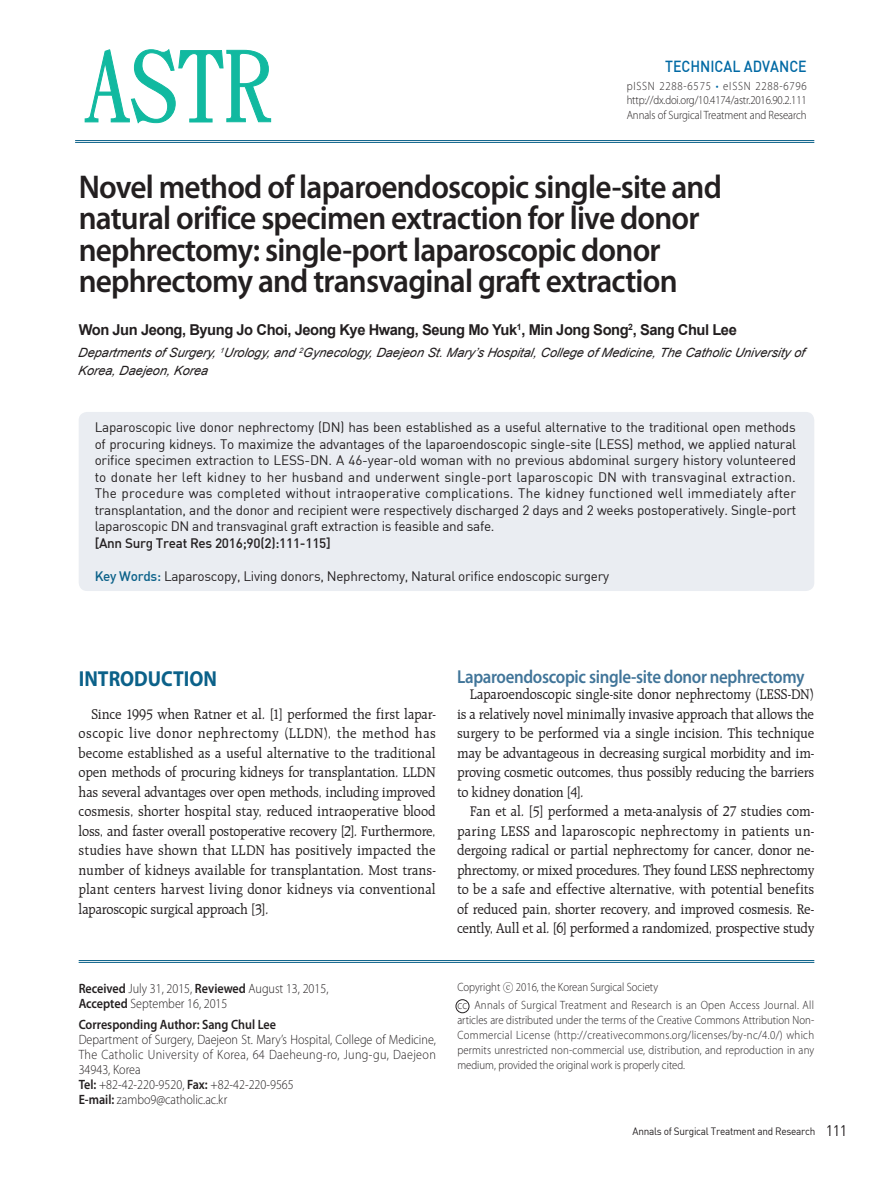
<style>
.page{position:relative;width:893px;height:1191px;background:#fff}
.page>*{position:absolute;margin:0;border:0;box-sizing:border-box;transform-origin:0 0}
.t1{font:600 33px/31.5px "Myriad Pro";letter-spacing:-.025em;color:#231f20;scale:.95 1}
.t2{font:700 21.75px "Myriad Pro";color:#0b6189;scale:.9 1}
.t3{font:600 18.75px "Myriad Pro";letter-spacing:-.02em;color:#417599;scale:.9 1}
.t4{font:15.75px "Dinmed";color:#0069a4;scale:.9 1}
.t5{font:15px/19.5px "Raleigh BT";letter-spacing:-.02em;color:#231f20;text-align:justify;scale:.94 1}
.t6{font:700 15px "Arial";letter-spacing:-.03em;color:#231f20}
.t7{font:13.5px/16.5px "Dinreg";letter-spacing:-.02em;color:#231f20;text-align:justify}
.t8{font:300 13.5px/15px "Myriad Pro";color:#231f20;scale:.9 1}
.t9{font:13.5px "Dinmed";letter-spacing:-.02em;color:#231f20}
.t10{font:600 13.5px "Myriad Pro";color:#231f20;scale:.9 1}
.t11{font:italic 12.75px/18px "Arial";color:#231f20}
.t12{font:300 12px/15px "Myriad Pro";color:#231f20;text-align:justify;scale:.9 1}
.t13{font:300 12px/18px "Myriad Pro";letter-spacing:.025em;color:#231f20;scale:.9 1}
.t14{font:10.5px "Dinreg";letter-spacing:-.025em;color:#231f20;scale:.95 1}
.s1{font-size:12.45px;color:#0069a4}
.s2{font-family:"Dinmed";color:#0b6189}
.s3{font-weight:600}
.s4{font-family:"Ymjo 420";font-weight:400}
.s5{font-size:15px}
</style>
<div class="page">
<svg style="left:84px;top:49px;width:188px;height:75px"></svg>
<hr style="left:75px;top:140px;width:739px;height:1px;background:#0b6189">
<hr style="left:75px;top:142px;width:739px;height:1px;background:#0b6189">
<div style="left:79px;top:412px;width:735px;height:179px;background:#eaedf2;border-radius:9px"></div>
<hr style="left:79px;top:960px;width:735px;height:1px;background:#0b6189">
<hr style="left:79px;top:962px;width:735px;height:1px;background:#0b6189">
<div style="left:456px;top:999px;width:13px;height:14px;border:1px solid #231f20;border-radius:50%"></div>
<p class="t4" style="left:665px;top:56px;width:159px">TECHNICAL ADVANCE</p>
<p class="t12" style="left:627px;top:78px;width:202px">pISSN 2288-6575 <span class="s1">•</span> eISSN 2288-6796 http://dx.doi.org/10.4174/astr.2016.90.2.111<br>Annals of Surgical Treatment and Research</p>
<h1 class="t1" style="left:79px;top:170px;width:679px">Novel method of laparoendoscopic single-site and natural orifice specimen extraction for live donor nephrectomy: single-port laparoscopic donor nephrectomy and transvaginal graft extraction</h1>
<p class="t6" style="left:79px;top:319px;width:660px">Won Jun Jeong, Byung Jo Choi, Jeong Kye Hwang, Seung Mo Yuk<sup>1</sup>, Min Jong Song<sup>2</sup>, Sang Chul Lee</p>
<p class="t11" style="left:78px;top:344px;width:728px">Departments of Surgery, <sup>1</sup>Urology,and <sup>2</sup>Gynecology,Daejeon St.Mary’s Hospital,College of Medicine,The Catholic University of<br>Korea,Daejeon,Korea</p>
<p class="t7" style="left:95px;top:418px;width:703px">Laparoscopic live donor nephrectomy (DN) has been established as a useful alternative to the traditional open methods of procuring kidneys. To maximize the advantages of the laparoendoscopic single-site (LESS) method, we applied natural orifice specimen extraction to LESS-DN. A 46-year-old woman with no previous abdominal surgery history volunteered to donate her left kidney to her husband and underwent single-port laparoscopic DN with transvaginal extraction.<br>The procedure was completed without intraoperative complications. The kidney functioned well immediately after transplantation, and the donor and recipient were respectively discharged 2 days and 2 weeks postoperatively. Single-port laparoscopic DN and transvaginal graft extraction is feasible and safe.</p>
<p class="t9" style="left:95px;top:534px;width:238px">[Ann Surg Treat Res 2016;90(2):111-115]</p>
<p class="t7" style="left:95px;top:567px;width:516px"><span class="s2">Key Words:</span> Laparoscopy, Living donors, Nephrectomy, Natural orifice endoscopic surgery</p>
<h2 class="t2" style="left:79px;top:664px;width:155px">INTRODUCTION</h2>
<p class="t5" style="left:79px;top:704px;width:382px;text-indent:13px">Since 1995 when Ratner et al. [1] performed the first lapar&shy;oscopic live donor nephrectomy (LLDN), the method has become established as a useful alternative to the traditional open methods of procuring kidneys for transplantation. LLDN has several advantages over open methods, including improved cosmesis, shorter hospital stay, reduced intraoperative blood loss, and faster overall postoperative recovery [2]. Furthermore, studies have shown that LLDN has positively impacted the number of kidneys available for transplantation. Most trans&shy;plant centers harvest living donor kidneys via conventional laparoscopic surgical approach [3].</p>
<p class="t8" style="left:79px;top:981px;width:279px"><span class="s3">Received</span> July 31, 2015, <span class="s3">Reviewed</span> August 13, 2015,<br><span class="s3">Accepted</span> September 16, 2015</p>
<p class="t10" style="left:79px;top:1015px;width:221px">Corresponding Author: Sang Chul Lee</p>
<p class="t8" style="left:79px;top:1032px;width:398px">Department of Surgery, Daejeon St. Mary’s Hospital, College of Medicine, The Catholic University of Korea, 64 Daeheung-ro, Jung-gu, Daejeon 34943, Korea<br><span class="s3">Tel:</span> +82-42-220-9520, <span class="s3">Fax:</span> +82-42-220-9565<br><span class="s3">E-mail:</span> zambo9@catholic.ac.kr</p>
<p class="t3" style="left:457px;top:665px;width:388px">Laparoendoscopic single-site donor nephrectomy</p>
<p class="t5" style="left:457px;top:684px;width:381px;text-indent:13px">Laparoendoscopic single-site donor nephrectomy (LESS-DN) is a relatively novel minimally invasive approach that allows the surgery to be performed via a single incision. This technique may be advantageous in decreasing surgical morbidity and im&shy;proving cosmetic outcomes, thus possibly reducing the barriers to kidney donation [4].</p>
<p class="t5" style="left:457px;top:801px;width:381px;text-indent:13px">Fan et al. [5] performed a meta-analysis of 27 studies com&shy;paring LESS and laparoscopic nephrectomy in patients un&shy;dergoing radical or partial nephrectomy for cancer, donor ne&shy;phrectomy, or mixed procedures. They found LESS nephrectomy to be a safe and effective alternative, with potential benefits of reduced pain, shorter recovery, and improved cosmesis. Re&shy;cently, Aull et al. [6] performed a randomized, prospective study</p>
<p class="t13" style="left:457px;top:978px;width:398px">Copyright <span class="s4">ⓒ</span> 2016, the Korean Surgical Society<br>cc Annals of Surgical Treatment and Research is an Open Access Journal. All</p>
<p class="t12" style="left:457px;top:1013px;width:398px">articles are distributed under the terms of the Creative Commons Attribution Non-Commercial License (http://creativecommons.org/licenses/by-nc/4.0/) which permits unrestricted non-commercial use, distribution, and reproduction in any medium, provided the original work is properly cited.</p>
<p class="t14" style="left:633px;top:1124px;width:228px">Annals of Surgical Treatment and Research <span class="s5">111</span></p>
</div>
